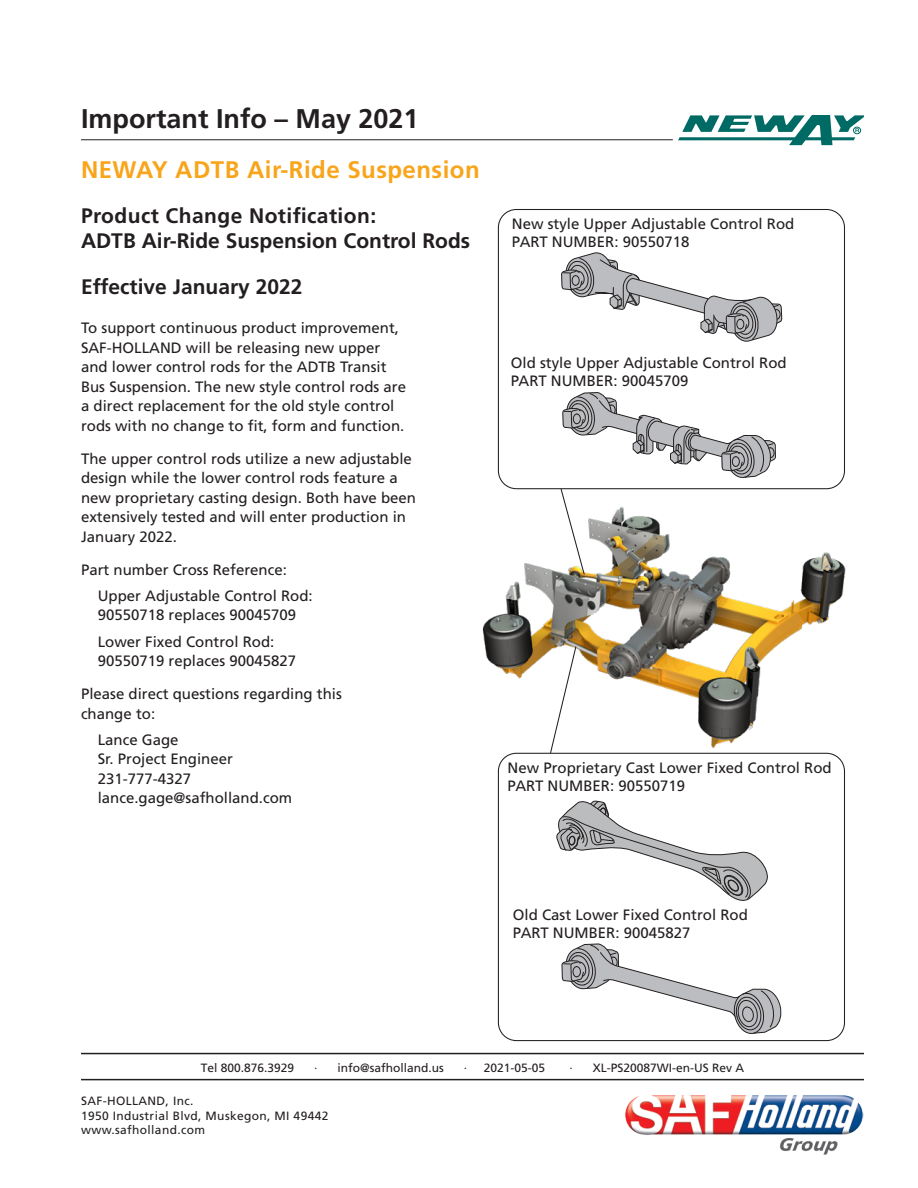
<style>
.page{position:relative;width:918px;height:1188px;background:#fff}
.page>*{position:absolute;margin:0;border:0;box-sizing:border-box;transform-origin:0 0}
.t1{font:700 27px "Frutiger LT Std";color:#231f20}
.t2{font:700 24px "Frutiger LT Std";letter-spacing:.02em;color:#f9a51b}
.t3{font:700 21px/25.2px "Frutiger LT Std";color:#231f20}
.t4{font:15px/19.5px "Frutiger LT Std";color:#231f20}
.t5{font:15px/18px "Frutiger";color:#231f20}
.t6{font:12px/14.4px "Frutiger LT Std";letter-spacing:.03em;color:#231f20}
.t7{font:12px "Frutiger LT Std";color:#231f20}
</style>
<div class="page">
<hr style="left:81px;top:139px;width:592px;height:1px;background:#231f20">
<hr style="left:81px;top:1053px;width:783px;height:1px;background:#231f20">
<hr style="left:81px;top:1079px;width:783px;height:1px;background:#231f20">
<img style="left:625px;top:1095px;width:239px;height:60px">
<svg style="left:678px;top:116px;width:186px;height:29px"></svg>
<img style="left:482px;top:506px;width:364px;height:248px">
<svg style="left:562px;top:392px;width:214px;height:86px"></svg>
<svg style="left:561px;top:252px;width:221px;height:90px"></svg>
<svg style="left:561px;top:943px;width:221px;height:91px"></svg>
<svg style="left:557px;top:800px;width:211px;height:101px"></svg>
<div style="left:498px;top:753px;width:347px;height:288px;border:1px solid #231f20;border-radius:18px"></div>
<div style="left:498px;top:209px;width:347px;height:280px;border:1px solid #231f20;border-radius:18px"></div>
<svg style="left:549px;top:646px;width:28px;height:108px"></svg>
<svg style="left:560px;top:488px;width:25px;height:88px"></svg>
<h1 class="t1" style="left:81px;top:103px;width:339px">Important Info – May 2021</h1>
<h2 class="t2" style="left:81px;top:155px;width:400px">NEWAY ADTB Air-Ride Suspension</h2>
<h3 class="t3" style="left:81px;top:203px;width:391px">Product Change Notification:<br>ADTB Air-Ride Suspension Control Rods</h3>
<h3 class="t3" style="left:81px;top:274px;width:223px">Effective January 2022</h3>
<p class="t4" style="left:81px;top:318px;width:327px">To support continuous product improvement, SAF-HOLLAND will be releasing new upper and lower control rods for the ADTB Transit Bus Suspension. The new style control rods are a direct replacement for the old style control rods with no change to fit, form and function.</p>
<p class="t4" style="left:81px;top:449px;width:337px">The upper control rods utilize a new adjustable design while the lower control rods feature a new proprietary casting design. Both have been extensively tested and will enter production in January 2022.</p>
<p class="t4" style="left:98px;top:556px;width:217px;line-height:26.2px;text-indent:-17px">Part number Cross Reference:<br>Upper Adjustable Control Rod:</p>
<p class="t4" style="left:98px;top:602px;width:200px;line-height:26.2px">90550718 replaces 90045709<br>Lower Fixed Control Rod:</p>
<p class="t4" style="left:98px;top:651px;width:200px">90550719 replaces 90045827</p>
<p class="t4" style="left:81px;top:684px;width:262px">Please direct questions regarding this change to:</p>
<p class="t4" style="left:98px;top:730px;width:196px">Lance Gage<br>Sr. Project Engineer<br>231-777-4327 lance.gage@safholland.com</p>
<p class="t5" style="left:512px;top:215px;width:284px">New style Upper Adjustable Control Rod<br>PART NUMBER: 90550718</p>
<p class="t5" style="left:511px;top:354px;width:277px">Old style Upper Adjustable Control Rod<br>PART NUMBER: 90045709</p>
<p class="t5" style="left:508px;top:759px;width:326px">New Proprietary Cast Lower Fixed Control Rod<br>PART NUMBER: 90550719</p>
<p class="t5" style="left:513px;top:905px;width:237px">Old Cast Lower Fixed Control Rod<br>PART NUMBER: 90045827</p>
<p class="t7" style="left:201px;top:1061px;width:95px">Tel 800.876.3929</p>
<p class="t7" style="left:314px;top:1061px;width:131px">· info@safholland.us</p>
<p class="t6" style="left:464px;top:1061px;width:83px">· 2021-05-05</p>
<p class="t7" style="left:569px;top:1061px;width:176px">· XL-PS20087WI-en-US Rev A</p>
<p class="t6" style="left:81px;top:1094px;width:249px">SAF-HOLLAND, Inc.<br>1950 Industrial Blvd, Muskegon, MI 49442 www.safholland.com</p>
</div>
